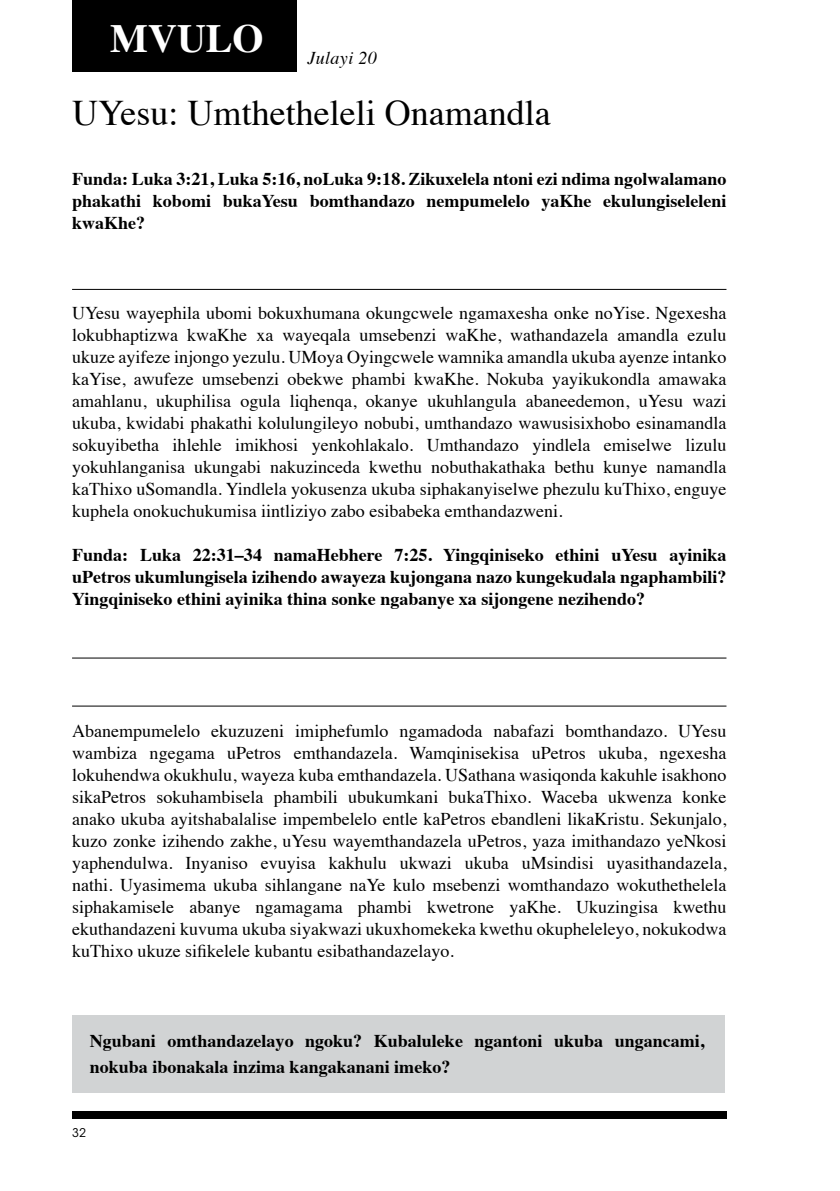
<style>
.page{position:relative;width:840px;height:1191px;background:#fff}
.page>*{position:absolute;margin:0;border:0;box-sizing:border-box;transform-origin:0 0}
.t1{font:700 40px "Times";color:#fff}
.t2{font:36px "Times";color:#000}
.t3{font:18px/22px "Times";color:#000;text-align:justify}
.t4{font:700 18px/22px "Times";color:#000;text-align:justify}
.t5{font:italic 18px "Times";letter-spacing:.02em;color:#000}
.t6{font:12px "ITC Avant Garde Std";color:#000}
</style>
<div class="page">
<div style="left:72px;top:1111px;width:654px;height:8px;background:#000"></div>
<div style="left:72px;top:0;width:225px;height:71px;background:#000"></div>
<hr style="left:72px;top:657px;width:654px;height:1px;background:#000">
<hr style="left:72px;top:705px;width:654px;height:1px;background:#000">
<hr style="left:72px;top:289px;width:654px;height:1px;background:#000">
<div style="left:72px;top:1015px;width:652px;height:77px;background:#d1d3d4"></div>
<h1 class="t1" style="left:110px;top:0;width:155px">MVULO</h1>
<p class="t5" style="left:307px;top:42px;width:71px">Julayi 20</p>
<h2 class="t2" style="left:72px;top:80px;width:480px">UYesu: Umthetheleli Onamandla</h2>
<p class="t4" style="left:72px;top:166px;width:655px">Funda: Luka 3:21, Luka 5:16, noLuka 9:18. Zikuxelela ntoni ezi ndima ngolwalamano phakathi kobomi bukaYesu bomthandazo nempumelelo yaKhe ekulungiseleleni kwaKhe?</p>
<p class="t3" style="left:72px;top:301px;width:655px">UYesu wayephila ubomi bokuxhumana okungcwele ngamaxesha onke noYise. Ngexesha lokubhaptizwa kwaKhe xa wayeqala umsebenzi waKhe, wathandazela amandla ezulu ukuze ayifeze injongo yezulu. UMoya Oyingcwele wamnika amandla ukuba ayenze intanko kaYise, awufeze umsebenzi obekwe phambi kwaKhe. Nokuba yayikukondla amawaka amahlanu, ukuphilisa ogula liqhenqa, okanye ukuhlangula abaneedemon, uYesu wazi ukuba, kwidabi phakathi kolulungileyo nobubi, umthandazo wawusisixhobo esinamandla sokuyibetha ihlehle imikhosi yenkohlakalo. Umthandazo yindlela emiselwe lizulu yokuhlanganisa ukungabi nakuzinceda kwethu nobuthakathaka bethu kunye namandla kaThixo uSomandla. Yindlela yokusenza ukuba siphakanyiselwe phezulu kuThixo, enguye kuphela onokuchukumisa iintliziyo zabo esibabeka emthandazweni.</p>
<p class="t4" style="left:72px;top:542px;width:655px">Funda: Luka 22:31–34 namaHebhere 7:25. Yingqiniseko ethini uYesu ayinika uPetros ukumlungisela izihendo awayeza kujongana nazo kungekudala ngaphambili?<br>Yingqiniseko ethini ayinika thina sonke ngabanye xa sijongene nezihendo?</p>
<p class="t3" style="left:72px;top:719px;width:655px">Abanempumelelo ekuzuzeni imiphefumlo ngamadoda nabafazi bomthandazo. UYesu wambiza ngegama uPetros emthandazela. Wamqinisekisa uPetros ukuba, ngexesha lokuhendwa okukhulu, wayeza kuba emthandazela. USathana wasiqonda kakuhle isakhono sikaPetros sokuhambisela phambili ubukumkani bukaThixo. Waceba ukwenza konke anako ukuba ayitshabalalise impembelelo entle kaPetros ebandleni likaKristu. Sekunjalo, kuzo zonke izihendo zakhe, uYesu wayemthandazela uPetros, yaza imithandazo yeNkosi yaphendulwa. Inyaniso evuyisa kakhulu ukwazi ukuba uMsindisi uyasithandazela, nathi. Uyasimema ukuba sihlangane naYe kulo msebenzi womthandazo wokuthethelela siphakamisele abanye ngamagama phambi kwetrone yaKhe. Ukuzingisa kwethu ekuthandazeni kuvuma ukuba siyakwazi ukuxhomekeka kwethu okupheleleyo, nokukodwa kuThixo ukuze sifikelele kubantu esibathandazelayo.</p>
<p class="t4" style="left:90px;top:1025px;width:615px;line-height:26px">Ngubani omthandazelayo ngoku? Kubaluleke ngantoni ukuba ungancami, nokuba ibonakala inzima kangakanani imeko?</p>
<p class="t6" style="left:72px;top:1125px;width:15px">32</p>
</div>
